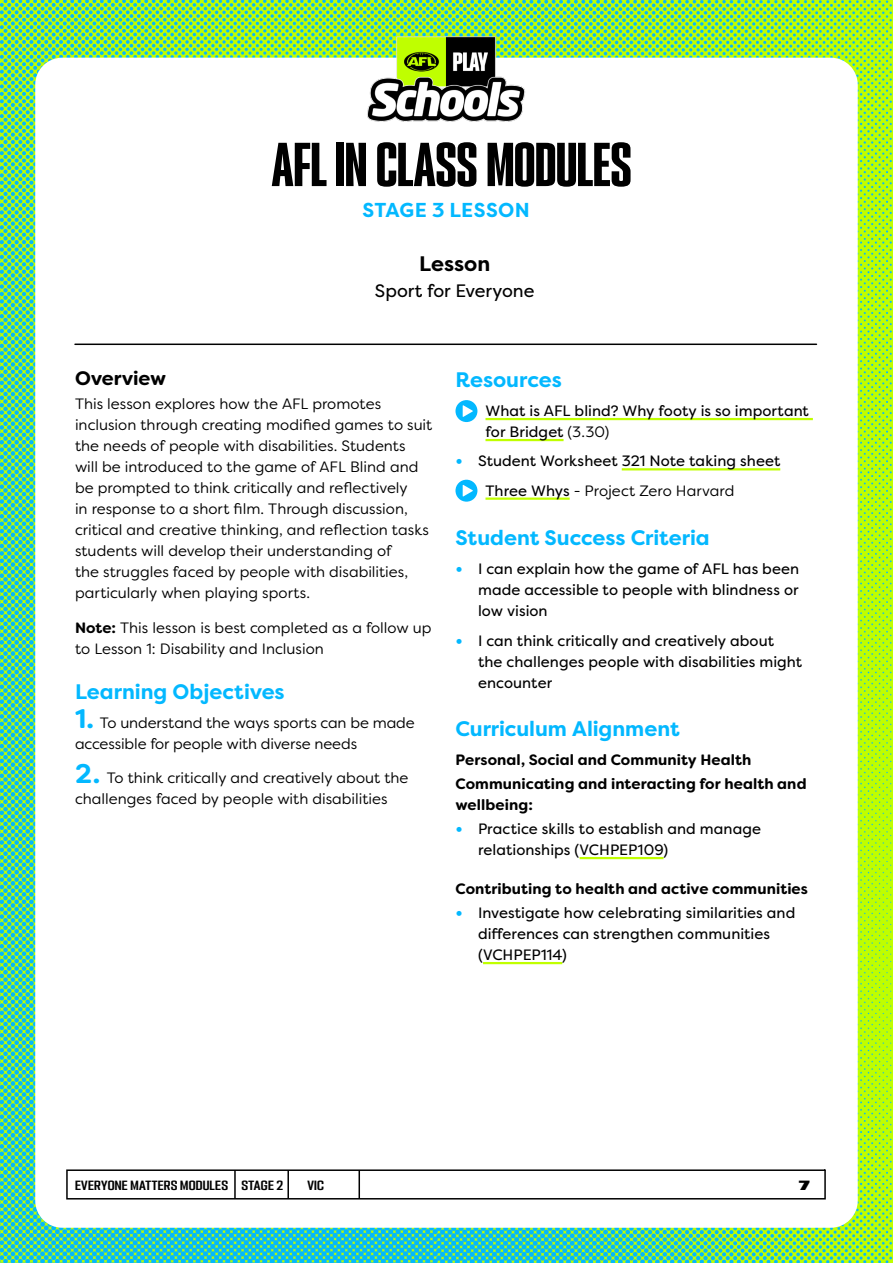
<style>
.page{position:relative;width:893px;height:1263px;background:#fff}
.page>*{position:absolute;margin:0;border:0;box-sizing:border-box;transform-origin:0 0}
.t1{font:55.5px "PODIUM Sharp 2.10";letter-spacing:-.005em;color:#000}
.t2{font:700 21px "Filson Pro";letter-spacing:-.005em;color:#03b8ff}
.t3{font:700 21px "Filson Pro";letter-spacing:-.005em;color:#000}
.t4{font:700 20.1px "Filson Pro";letter-spacing:.02em;color:#03b8ff}
.t5{font:700 19.5px "Filson Soft";letter-spacing:-.005em;color:#000}
.t6{font:18px "Filson Pro";color:#000}
.t7{font:15px/21px "Filson Soft";color:#000}
.t8{font:15px/21px "Filson Pro";letter-spacing:.005em;color:#000}
.t9{font:700 15px/24px "Filson Soft";letter-spacing:.01em;color:#000}
.t10{font:12px "PODIUM Sharp 4.9";letter-spacing:.015em;color:#000}
.t11{font:12px "PODIUM Sharp 7.12";color:#000}
.s1{font-weight:700}
.s2{font-weight:700;font-size:27px;color:#03b8ff}
.s3{font-family:"Filson Soft"}
.s4{font-family:"Filson Soft";font-weight:700;font-size:18px;color:#03b8ff}
.s5{font-family:"Filson Pro"}
</style>
<div class="page">
<img style="left:0;top:0;width:893px;height:1263px">
<div style="left:35px;top:58px;width:823px;height:1170px;background:#fff;border-radius:27px"></div>
<img style="left:332px;top:0;width:229px;height:122px">
<svg style="left:66px;top:1169px;width:760px;height:31px"></svg>
<hr style="left:234px;top:1170px;width:2px;height:29px;background:#000">
<hr style="left:287px;top:1170px;width:2px;height:29px;background:#000">
<hr style="left:358px;top:1170px;width:2px;height:29px;background:#000">
<hr style="left:75px;top:344px;width:741px;height:1px;background:#000">
<hr style="left:485px;top:418px;width:328px;height:2px;background:#c0ff00">
<hr style="left:485px;top:439px;width:79px;height:2px;background:#c0ff00">
<hr style="left:622px;top:468px;width:158px;height:2px;background:#c0ff00">
<hr style="left:485px;top:497px;width:85px;height:3px;background:#c0ff00">
<hr style="left:580px;top:857px;width:83px;height:2px;background:#c0ff00">
<hr style="left:483px;top:962px;width:79px;height:2px;background:#c0ff00">
<svg style="left:455px;top:400px;width:22px;height:22px"></svg>
<svg style="left:455px;top:480px;width:22px;height:22px"></svg>
<h1 class="t1" style="left:272px;top:129px;width:361px">AFL IN CLASS MODULES</h1>
<h3 class="t4" style="left:362px;top:197px;width:169px">STAGE 3 LESSON</h3>
<h2 class="t3" style="left:419px;top:251px;width:73px">Lesson</h2>
<p class="t6" style="left:375px;top:278px;width:161px">Sport for Everyone</p>
<h3 class="t5" style="left:75px;top:366px;width:93px">Overview</h3>
<p class="t7" style="left:75px;top:393px;width:359px">This lesson explores how the AFL promotes inclusion through creating modified games to suit the needs of people with disabilities. Students will be introduced to the game of AFL Blind and be prompted to think critically and reflectively<br>in response to a short film. Through discussion, critical and creative thinking, and reflection tasks students will develop their understanding of<br>the struggles faced by people with disabilities, particularly when playing sports.</p>
<p class="t7" style="left:75px;top:617px;width:358px"><span class="s1">Note:</span> This lesson is best completed as a follow up to Lesson 1: Disability and Inclusion</p>
<h2 class="t2" style="left:75px;top:678px;width:211px">Learning Objectives</h2>
<p class="t7" style="left:75px;top:712px;width:341px"><span class="s2">1.</span> To understand the ways sports can be made accessible for people with diverse needs</p>
<p class="t7" style="left:75px;top:768px;width:335px"><span class="s2">2.</span> To think critically and creatively about the challenges faced by people with disabilities</p>
<h2 class="t2" style="left:455px;top:366px;width:108px">Resources</h2>
<p class="t8" style="left:485px;top:400px;width:325px">What is AFL blind? Why footy is so important for Bridget <span class="s3">(3.30)</span></p>
<p class="t8" style="left:455px;top:450px;width:326px"><span class="s4">•</span> Student Worksheet 321 Note taking sheet</p>
<p class="t7" style="left:485px;top:480px;width:250px"><span class="s5">Three Whys</span> - Project Zero Harvard</p>
<h2 class="t2" style="left:455px;top:524px;width:256px">Student Success Criteria</h2>
<p class="t8" style="left:478px;top:558px;width:323px;text-align:justify;text-indent:-22px"><span class="s4">•</span> I can explain how the game of AFL has been made accessible to people with blindness or low vision</p>
<p class="t8" style="left:478px;top:630px;width:326px;text-indent:-22px"><span class="s4">•</span> I can think critically and creatively about the challenges people with disabilities might encounter</p>
<h2 class="t2" style="left:455px;top:715px;width:226px">Curriculum Alignment</h2>
<p class="t9" style="left:455px;top:748px;width:353px">Personal, Social and Community Health<br>Communicating and interacting for health and</p>
<p class="t9" style="left:455px;top:793px;width:79px">wellbeing:</p>
<p class="t8" style="left:478px;top:818px;width:285px;text-indent:-22px"><span class="s4">•</span> Practice skills to establish and manage relationships (VCHPEP109)</p>
<p class="t9" style="left:455px;top:877px;width:354px">Contributing to health and active communities</p>
<p class="t8" style="left:478px;top:902px;width:319px;text-indent:-22px"><span class="s4">•</span> Investigate how celebrating similarities and differences can strengthen communities (VCHPEP114)</p>
<p class="t10" style="left:75px;top:1177px;width:210px">EVERYONE MATTERS MODULES STAGE 2</p>
<p class="t10" style="left:307px;top:1177px;width:18px">VIC</p>
<p class="t11" style="left:799px;top:1177px;width:13px">7</p>
</div>
